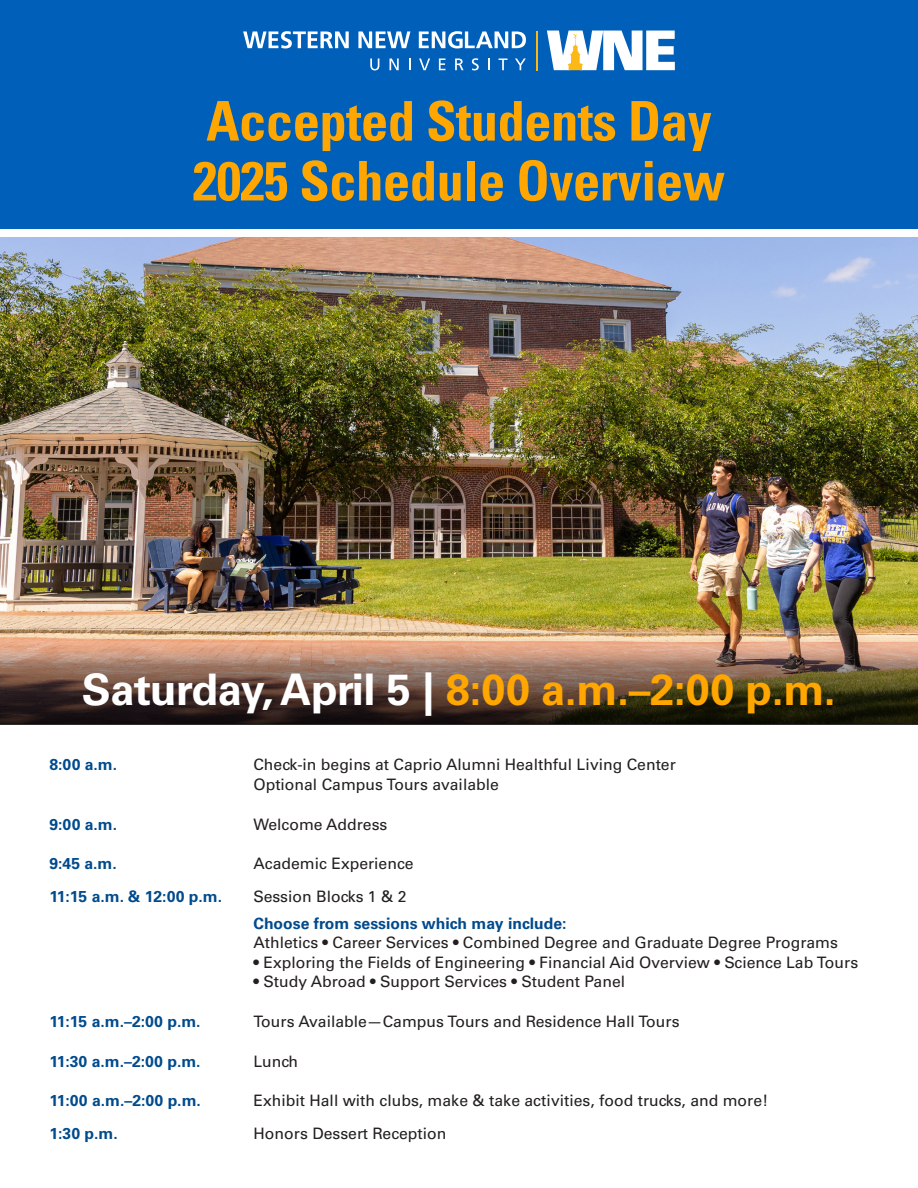
<style>
.page{position:relative;width:918px;height:1188px;background:#fff}
.page>*{position:absolute;margin:0;border:0;box-sizing:border-box;transform-origin:0 0}
.t1{font:700 condensed 54.75px/59.8px "Univers LT Pro";letter-spacing:-.01em;color:#ffa600}
.t2{font:700 43.5px "Univers LT Pro 65";letter-spacing:-.01em;color:#ffa600}
.t3{font:15.75px/19.5px "Univers LT Pro 55 Roman";color:#231f20}
.t4{font:700 15.75px "Univers LT Pro 65";color:#004b8d}
.t5{font:700 15.75px "Univers LT Pro 65";color:#004a8d}
.s1{color:#fff}
</style>
<div class="page">
<img style="left:0;top:238px;width:918px;height:392px">
<img style="left:0;top:630px;width:918px;height:95px">
<div style="left:0;top:0;width:918px;height:228px;background:#005fb9"></div>
<hr style="left:536px;top:31px;width:2px;height:40px;background:#fcb814">
<svg style="left:370px;top:58px;width:9px;height:12px"></svg>
<svg style="left:390px;top:58px;width:9px;height:12px"></svg>
<svg style="left:409px;top:58px;width:1px;height:12px"></svg>
<svg style="left:419px;top:58px;width:11px;height:12px"></svg>
<svg style="left:439px;top:58px;width:6px;height:12px"></svg>
<svg style="left:455px;top:58px;width:9px;height:12px"></svg>
<svg style="left:472px;top:58px;width:7px;height:12px"></svg>
<svg style="left:488px;top:58px;width:2px;height:12px"></svg>
<svg style="left:499px;top:58px;width:9px;height:12px"></svg>
<svg style="left:515px;top:58px;width:11px;height:12px"></svg>
<svg style="left:547px;top:31px;width:128px;height:39px"></svg>
<svg style="left:243px;top:31px;width:106px;height:17px"></svg>
<svg style="left:358px;top:31px;width:52px;height:17px"></svg>
<svg style="left:419px;top:31px;width:107px;height:17px"></svg>
<p class="t1" style="left:193px;top:90px;width:534px">Accepted Students Day<br>2025 Schedule Overview</p>
<p class="t2" style="left:82px;top:659px;width:756px"><span class="s1">Saturday, April 5 |</span> 8:00 a.m.–2:00 p.m.</p>
<p class="t4" style="left:50px;top:754px;width:69px">8:00 a.m.</p>
<p class="t3" style="left:253px;top:754px;width:424px">Check-in begins at Caprio Alumni Healthful Living Center<br>Optional Campus Tours available</p>
<p class="t4" style="left:50px;top:813px;width:69px">9:00 a.m.</p>
<p class="t3" style="left:253px;top:814px;width:135px">Welcome Address</p>
<p class="t4" style="left:50px;top:853px;width:69px">9:45 a.m.</p>
<p class="t3" style="left:253px;top:853px;width:162px">Academic Experience</p>
<p class="t4" style="left:50px;top:886px;width:174px">11:15 a.m. &amp; 12:00 p.m.</p>
<p class="t3" style="left:254px;top:886px;width:154px">Session Blocks 1 &amp; 2</p>
<p class="t5" style="left:254px;top:912px;width:315px">Choose from sessions which may include:</p>
<p class="t3" style="left:253px;top:932px;width:586px">Athletics • Career Services • Combined Degree and Graduate Degree Programs</p>
<p class="t3" style="left:254px;top:952px;width:606px">• Exploring the Fields of Engineering • Financial Aid Overview • Science Lab Tours</p>
<p class="t3" style="left:254px;top:971px;width:373px">• Study Abroad • Support Services • Student Panel</p>
<p class="t4" style="left:50px;top:1010px;width:153px">11:15 a.m.–2:00 p.m.</p>
<p class="t3" style="left:253px;top:1011px;width:428px">Tours Available—Campus Tours and Residence Hall Tours</p>
<p class="t4" style="left:50px;top:1050px;width:153px">11:30 a.m.–2:00 p.m.</p>
<p class="t3" style="left:253px;top:1051px;width:46px">Lunch</p>
<p class="t4" style="left:50px;top:1090px;width:153px">11:00 a.m.–2:00 p.m.</p>
<p class="t3" style="left:253px;top:1090px;width:516px">Exhibit Hall with clubs, make &amp; take activities, food trucks, and more!</p>
<p class="t4" style="left:50px;top:1123px;width:70px">1:30 p.m.</p>
<p class="t3" style="left:253px;top:1123px;width:194px">Honors Dessert Reception</p>
</div>
